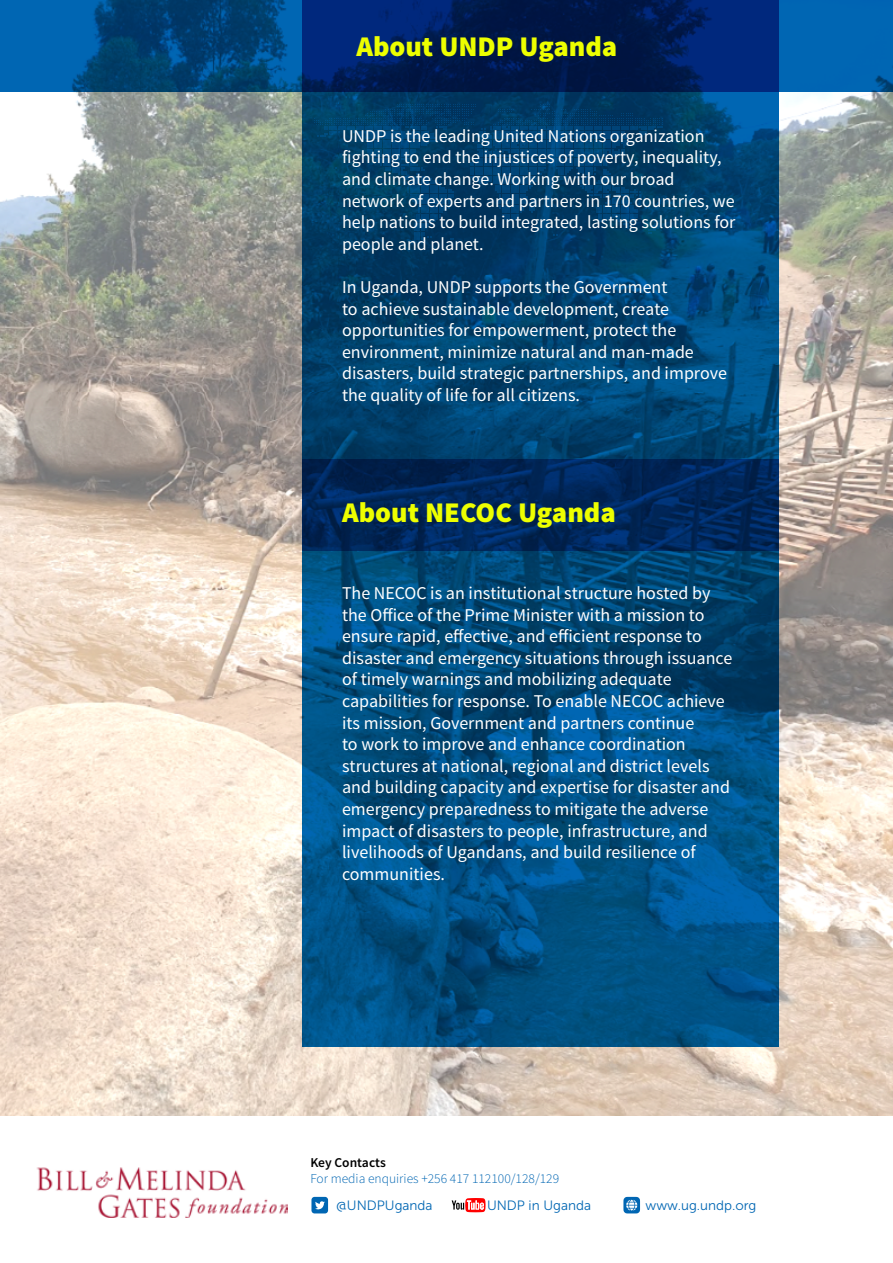
<style>
.page{position:relative;width:893px;height:1263px;background:#fff}
.page>*{position:absolute;margin:0;border:0;box-sizing:border-box;transform-origin:0 0}
.t1{font:900 28.5px "Source Sans Pro";color:#edff00}
.t2{font:18px/21.6px "Source Sans Pro";color:#fff}
.t3{font:300 13.5px "Source Sans Pro";color:#0066b3}
.t4{font:13.5px "Museo Sans 300";color:#0066b3}
.t5{font:600 13.5px "Source Sans Pro";color:#000}
</style>
<div class="page">
<img style="left:0;top:91px;width:893px;height:1024px">
<svg style="left:0;top:0;width:893px;height:91px;background:#005494"></svg>
<svg style="left:311px;top:1197px;width:17px;height:16px"></svg>
<svg style="left:623px;top:1197px;width:17px;height:16px"></svg>
<svg style="left:452px;top:1198px;width:34px;height:14px"></svg>
<svg style="left:302px;top:0;width:476px;height:1046px;background:#004273"></svg>
<img style="left:36px;top:1167px;width:251px;height:50px">
<p class="t1" style="left:356px;top:28px;width:263px">About UNDP Uganda</p>
<p class="t2" style="left:342px;top:125px;width:395px">UNDP is the leading United Nations organization fighting to end the injustices of poverty, inequality, and climate change. Working with our broad network of experts and partners in 170 countries, we help nations to build integrated, lasting solutions for people and planet.</p>
<p class="t2" style="left:342px;top:277px;width:386px">In Uganda, UNDP supports the Government<br>to achieve sustainable development, create opportunities for empowerment, protect the environment, minimize natural and man-made disasters, build strategic partnerships, and improve the quality of life for all citizens.</p>
<p class="t1" style="left:342px;top:494px;width:275px">About NECOC Uganda</p>
<p class="t2" style="left:342px;top:583px;width:392px">The NECOC is an institutional structure hosted by the Office of the Prime Minister with a mission to ensure rapid, effective, and efficient response to disaster and emergency situations through issuance of timely warnings and mobilizing adequate capabilities for response. To enable NECOC achieve its mission, Government and partners continue<br>to work to improve and enhance coordination structures at national, regional and district levels and building capacity and expertise for disaster and emergency preparedness to mitigate the adverse impact of disasters to people, infrastructure, and livelihoods of Ugandans, and build resilience of communities.</p>
<p class="t5" style="left:310px;top:1154px;width:77px">Key Contacts</p>
<p class="t3" style="left:310px;top:1170px;width:250px">For media enquiries +256 417 112100/128/129</p>
<p class="t4" style="left:336px;top:1198px;width:98px">@UNDPUganda</p>
<p class="t4" style="left:487px;top:1198px;width:106px">UNDP in Uganda</p>
<p class="t4" style="left:645px;top:1198px;width:112px">www.ug.undp.org</p>
</div>
